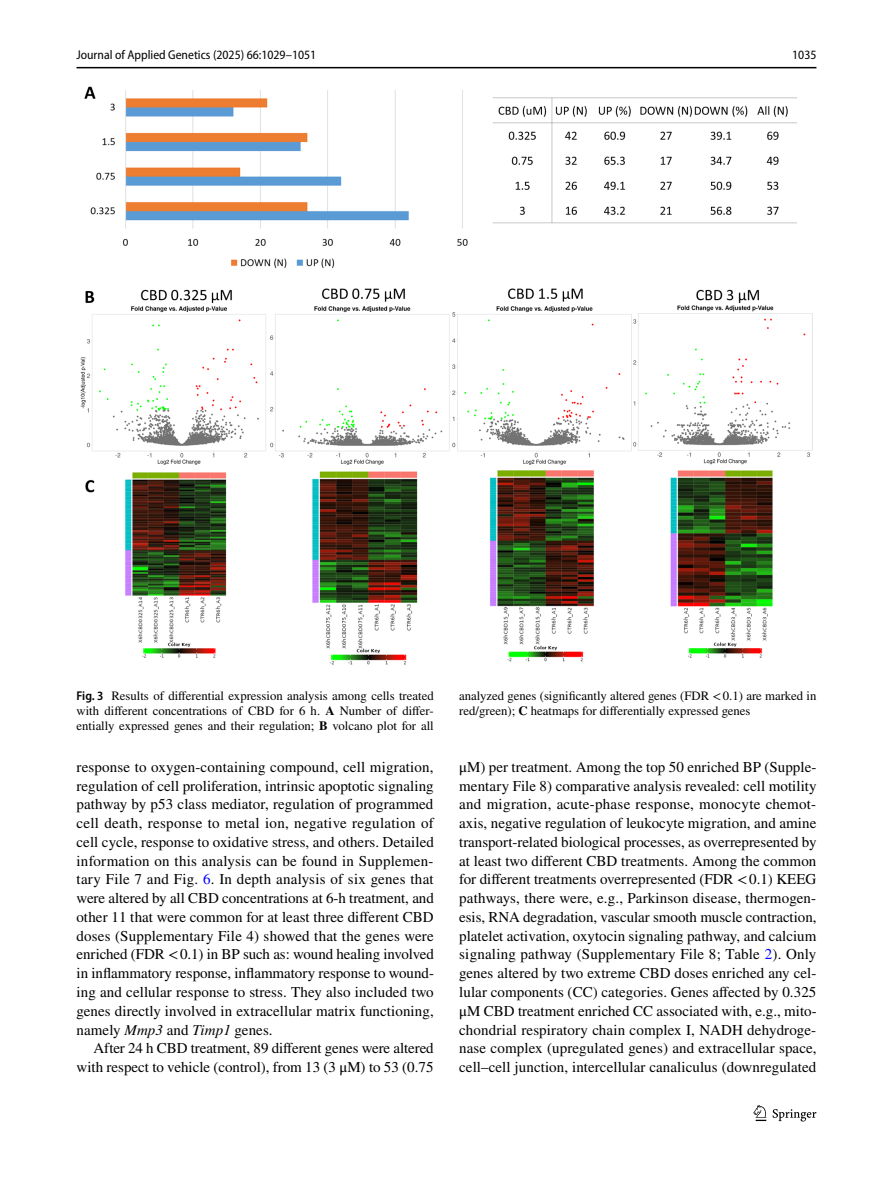
<style>
.page{position:relative;width:893px;height:1187px;background:#fff}
.page>*{position:absolute;margin:0;border:0;box-sizing:border-box;transform-origin:0 0}
.t1{font:15px/18.8px "STIX";letter-spacing:.005em;color:#000;text-align:justify}
.t2{font:12.75px/15px "STIX";color:#000;text-align:justify}
.t3{font:semi-condensed 12.75px "Myriad Pro";color:#000}
.s1{font-family:"Myriad Pro";font-weight:600;font-stretch:semi-condensed}
.s2{font-weight:700}
.s3{color:#00f}
.s4{font-style:italic}
</style>
<div class="page">
<hr style="left:77px;top:67px;width:739px;height:1px;background:#000">
<svg style="left:753px;top:1105px;width:13px;height:15px"></svg>
<svg style="left:773px;top:1109px;width:43px;height:12px"></svg>
<img style="left:80px;top:87px;width:732px;height:577px">
<p class="t3" style="left:77px;top:48px;width:241px">Journal of Applied Genetics (2025) 66:1029–1051</p>
<p class="t3" style="left:792px;top:48px;width:26px">1035</p>
<p class="t2" style="left:77px;top:688px;width:359px"><span class="s1">Fig. 3</span> Results of differential expression analysis among cells treated with different concentrations of CBD for 6 h. <span class="s2">A</span> Number of differ&shy;entially expressed genes and their regulation; <span class="s2">B</span> volcano plot for all</p>
<p class="t2" style="left:459px;top:688px;width:359px">analyzed genes (significantly altered genes (FDR &lt;0.1) are marked in red/green); <span class="s2">C</span> heatmaps for differentially expressed genes</p>
<p class="t1" style="left:77px;top:758px;width:359px">response to oxygen-containing compound, cell migration, regulation of cell proliferation, intrinsic apoptotic signaling pathway by p53 class mediator, regulation of programmed cell death, response to metal ion, negative regulation of cell cycle, response to oxidative stress, and others. Detailed information on this analysis can be found in Supplemen&shy;tary File 7 and Fig. <span class="s3">6</span>. In depth analysis of six genes that were altered by all CBD concentrations at 6-h treatment, and other 11 that were common for at least three different CBD doses (Supplementary File 4) showed that the genes were enriched (FDR &lt;0.1) in BP such as: wound healing involved in inflammatory response, inflammatory response to wound&shy;ing and cellular response to stress. They also included two genes directly involved in extracellular matrix functioning, namely <span class="s4">Mmp3</span> and <span class="s4">Timp1</span> genes.</p>
<p class="t1" style="left:77px;top:1039px;width:359px;text-align:right">After 24 h CBD treatment, 89 different genes were altered with respect to vehicle (control), from 13 (3 μM) to 53 (0.75</p>
<p class="t1" style="left:459px;top:758px;width:359px">μM) per treatment. Among the top 50 enriched BP (Supple&shy;mentary File 8) comparative analysis revealed: cell motility and migration, acute-phase response, monocyte chemot&shy;axis, negative regulation of leukocyte migration, and amine transport-related biological processes, as overrepresented by at least two different CBD treatments. Among the common for different treatments overrepresented (FDR &lt;0.1) KEEG pathways, there were, e.g., Parkinson disease, thermogen&shy;esis, RNA degradation, vascular smooth muscle contraction, platelet activation, oxytocin signaling pathway, and calcium signaling pathway (Supplementary File 8; Table <span class="s3">2</span>). Only genes altered by two extreme CBD doses enriched any cel&shy;lular components (CC) categories. Genes affected by 0.325 μM CBD treatment enriched CC associated with, e.g., mito&shy;chondrial respiratory chain complex I, NADH dehydroge&shy;nase complex (upregulated genes) and extracellular space, cell–cell junction, intercellular canaliculus (downregulated</p>
</div>
